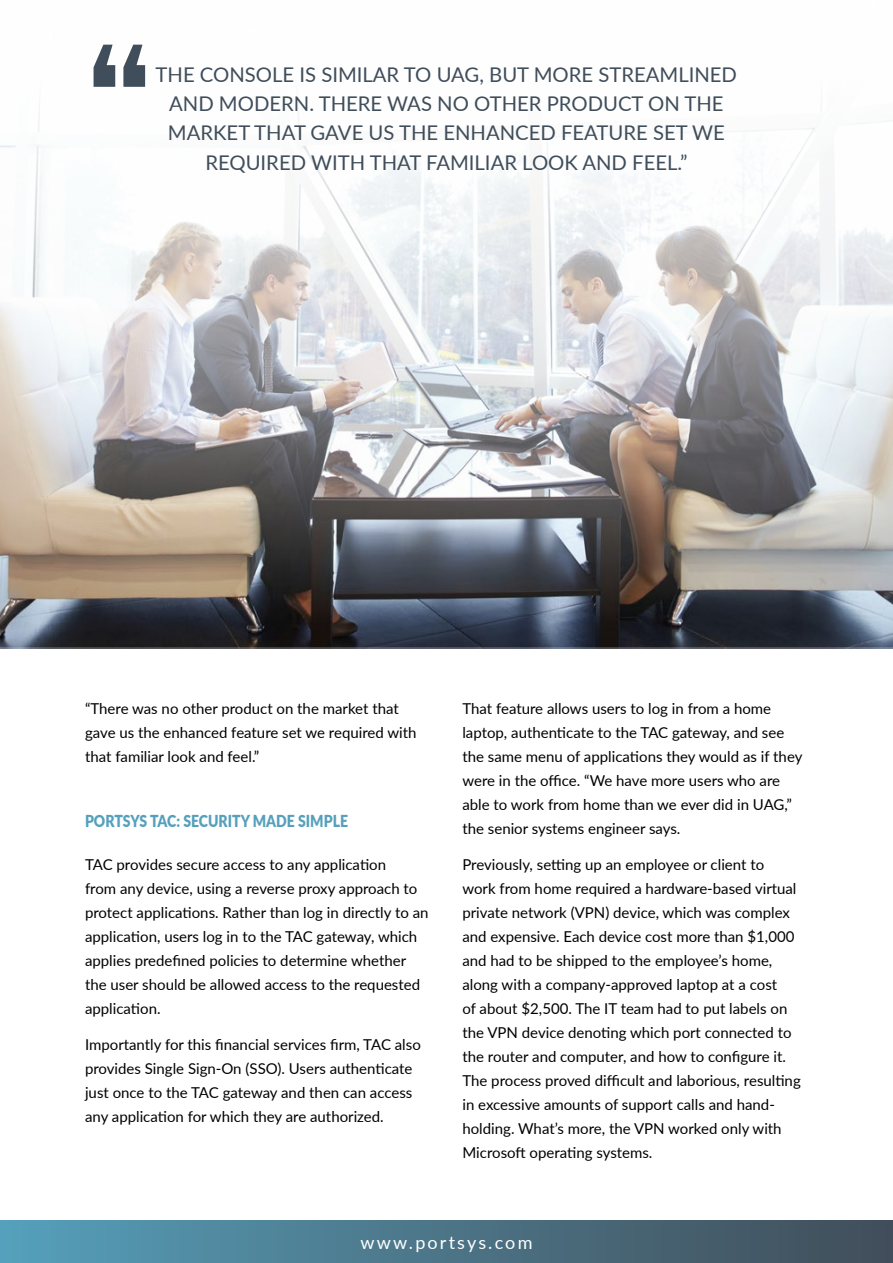
<style>
.page{position:relative;width:893px;height:1263px;background:#fff}
.page>*{position:absolute;margin:0;border:0;box-sizing:border-box;transform-origin:0 0}
.t1{font:20.25px/29.1px "Lato";color:#404d5a;text-align:center}
.t2{font:18px "Lato";letter-spacing:.12em;color:#fff}
.t3{font:900 16.5px "Lato";color:#55a0bc;scale:.85 1}
.t4{font:15px/24px "Lato";color:#000}
</style>
<div class="page">
<img style="left:0;top:44px;width:893px;height:604px">
<div style="left:0;top:1220px;width:893px;height:43px;background:linear-gradient(to right,#569fb9,#414c57)"></div>
<svg style="left:94px;top:45px;width:51px;height:42px"></svg>
<h1 class="t1" style="left:156px;top:59px;width:583px">THE CONSOLE IS SIMILAR TO UAG, BUT MORE STREAMLINED AND MODERN. THERE WAS NO OTHER PRODUCT ON THE MARKET THAT GAVE US THE ENHANCED FEATURE SET WE REQUIRED WITH THAT FAMILIAR LOOK AND FEEL.”</h1>
<p class="t4" style="left:85px;top:696px;width:333px">“There was no other product on the market that gave us the enhanced feature set we required with that familiar look and feel.”</p>
<p class="t3" style="left:85px;top:809px;width:311px">PORTSYS TAC: SECURITY MADE SIMPLE</p>
<p class="t4" style="left:85px;top:852px;width:345px">TAC provides secure access to any application<br>from any device, using a reverse proxy approach to protect applications. Rather than log in directly to an application, users log in to the TAC gateway, which applies predefined policies to determine whether the user should be allowed access to the requested application.</p>
<p class="t4" style="left:85px;top:1032px;width:337px">Importantly for this financial services firm, TAC also provides Single Sign-On (SSO). Users authenticate just once to the TAC gateway and then can access any application for which they are authorized.</p>
<p class="t4" style="left:462px;top:696px;width:342px">That feature allows users to log in from a home laptop, authenticate to the TAC gateway, and see the same menu of applications they would as if they were in the office. “We have more users who are able to work from home than we ever did in UAG,” the senior systems engineer says.</p>
<p class="t4" style="left:462px;top:852px;width:340px">Previously, setting up an employee or client to work from home required a hardware-based virtual private network (VPN) device, which was complex and expensive. Each device cost more than $1,000 and had to be shipped to the employee’s home, along with a company-approved laptop at a cost<br>of about $2,500. The IT team had to put labels on the VPN device denoting which port connected to the router and computer, and how to configure it.<br>The process proved difficult and laborious, resulting in excessive amounts of support calls and hand&shy;holding. What’s more, the VPN worked only with Microsoft operating systems.</p>
<p class="t2" style="left:360px;top:1229px;width:174px">www.portsys.com</p>
</div>
